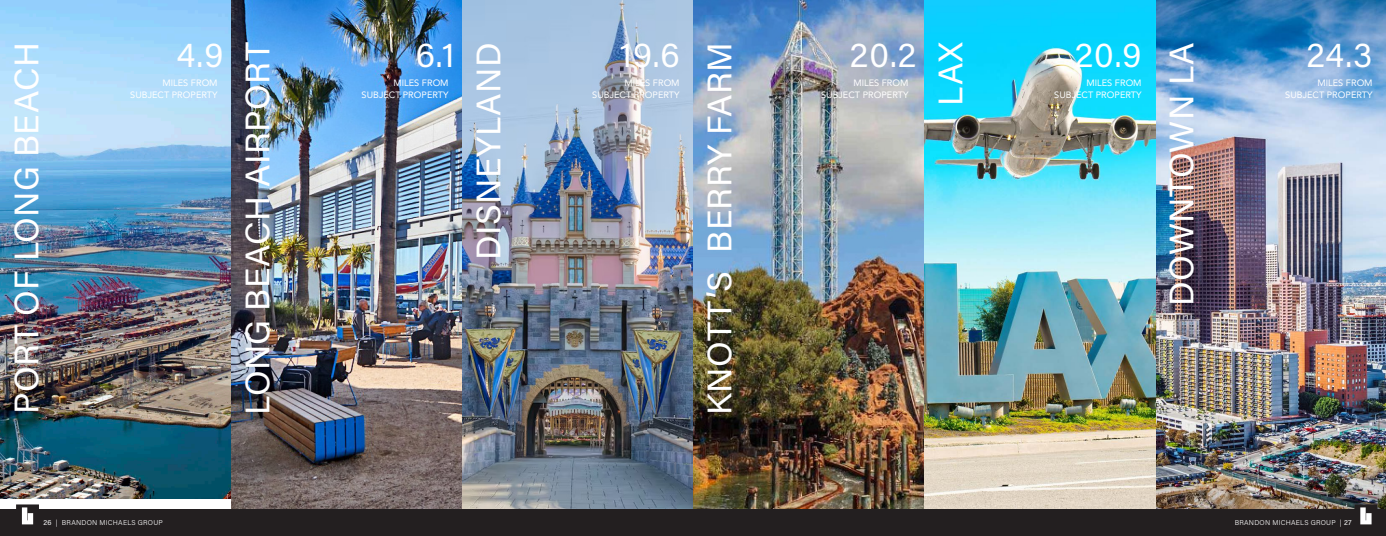
<style>
.page{position:relative;width:1386px;height:536px;background:#fff}
.page>*{position:absolute;margin:0;border:0;box-sizing:border-box;transform-origin:0 0}
.t1{font:34.12px "Acumin Pro";letter-spacing:.01em;color:#fff}
.t2{font:33.25px "Acumin Pro";letter-spacing:.03em;color:#fff}
.t3{font:9.19px "Avenir";color:#fff}
.t4{font:300 7px "Acumin Pro";letter-spacing:.035em;color:#fff}
.s1{font-weight:400}
</style>
<div class="page">
<img style="left:231px;top:0;width:1155px;height:509px">
<img style="left:0;top:0;width:231px;height:498px">
<div style="left:0;top:509px;width:1386px;height:27px;background:#231f20"></div>
<svg style="left:1354px;top:504px;width:23px;height:21px"></svg>
<svg style="left:16px;top:504px;width:23px;height:21px"></svg>
<p class="t1" style="left:3px;top:414px;width:373px;rotate:-90deg">PORT OF LONG BEACH</p>
<p class="t2" style="left:177px;top:32px;width:48px">4.9</p>
<p class="t3" style="left:163px;top:75px;width:57px">MILES FROM</p>
<p class="t3" style="left:130px;top:87px;width:89px">SUBJECT PROPERTY</p>
<p class="t1" style="left:234px;top:415px;width:374px;rotate:-90deg">LONG BEACH AIRPORT</p>
<p class="t2" style="left:416px;top:32px;width:40px">6.1</p>
<p class="t3" style="left:394px;top:75px;width:57px">MILES FROM</p>
<p class="t3" style="left:362px;top:87px;width:89px">SUBJECT PROPERTY</p>
<p class="t1" style="left:465px;top:260px;width:219px;rotate:-90deg">DISNEYLAND</p>
<p class="t2" style="left:620px;top:32px;width:61px">19.6</p>
<p class="t3" style="left:625px;top:75px;width:57px">MILES FROM</p>
<p class="t3" style="left:592px;top:87px;width:89px">SUBJECT PROPERTY</p>
<p class="t1" style="left:696px;top:415px;width:374px;rotate:-90deg">KNOTT’S BERRY FARM</p>
<p class="t2" style="left:850px;top:32px;width:68px">20.2</p>
<p class="t3" style="left:853px;top:75px;width:57px">MILES FROM</p>
<p class="t3" style="left:821px;top:87px;width:89px">SUBJECT PROPERTY</p>
<p class="t1" style="left:927px;top:106px;width:65px;rotate:-90deg">LAX</p>
<p class="t2" style="left:1075px;top:32px;width:68px">20.9</p>
<p class="t3" style="left:1087px;top:75px;width:57px">MILES FROM</p>
<p class="t3" style="left:1054px;top:87px;width:89px">SUBJECT PROPERTY</p>
<p class="t1" style="left:1158px;top:306px;width:265px;rotate:-90deg">DOWNTOWN LA</p>
<p class="t2" style="left:1306px;top:32px;width:68px">24.3</p>
<p class="t3" style="left:1318px;top:75px;width:57px">MILES FROM</p>
<p class="t3" style="left:1285px;top:87px;width:89px">SUBJECT PROPERTY</p>
<p class="t4" style="left:43px;top:517px;width:121px"><span class="s1">26</span> | BRANDON MICHAELS GROUP</p>
<p class="t4" style="left:1235px;top:517px;width:118px">BRANDON MICHAELS GROUP | <span class="s1">27</span></p>
</div>
